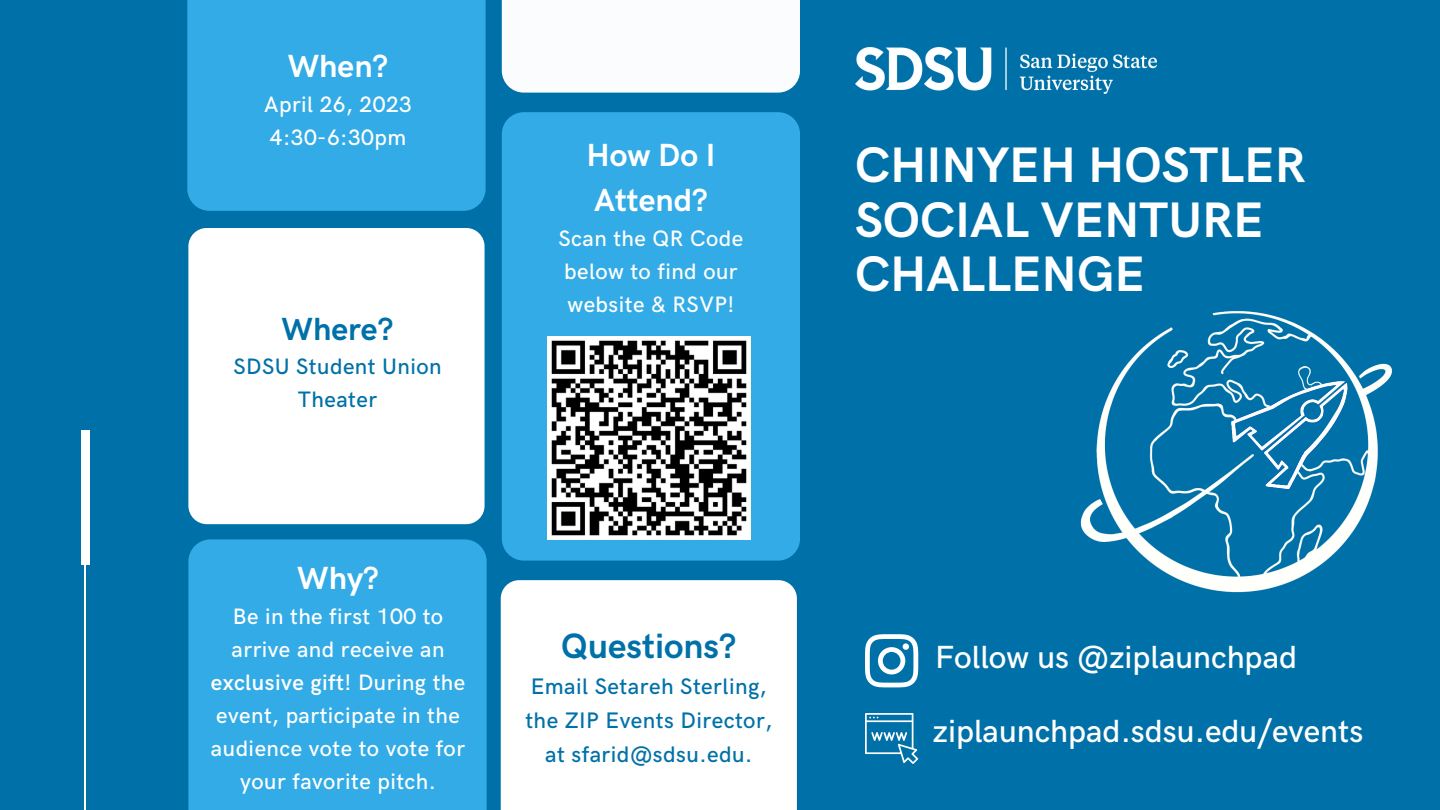
<style>
.page{position:relative;width:1440px;height:810px;background:#0071a8}
.page>*{position:absolute;margin:0;border:0;box-sizing:border-box;transform-origin:0 0}
.t1{font:700 50px/54.8px "HK Grotesk";color:#fff}
.t2{font:700 35.2px "HK Grotesk";color:#0071a8}
.t3{font:500 32.1px "HK Grotesk";color:#fff}
.t4{font:700 32.1px/45px "HK Grotesk";color:#fff}
.t5{font:700 32.1px "HK Grotesk";color:#0071a8}
.t6{font:500 22.5px/33.8px "HK Grotesk";letter-spacing:.02em;color:#0071a8;text-align:center}
.t7{font:500 22.4px/33px "HK Grotesk";letter-spacing:.02em;color:#fff}
.t8{font:500 22.4px/33px "HK Grotesk";letter-spacing:.02em;color:#0071a8;text-align:center}
.s1{font-weight:600}
</style>
<div class="page">
<div style="left:81px;top:430px;width:9px;height:135px;background:#fff"></div>
<hr style="left:85px;top:430px;width:1px;height:380px;background:#fff">
<div style="left:188px;top:539px;width:299px;height:271px;background:#32abe6"></div>
<div style="left:502px;top:0;width:298px;height:92px;background:#fbfcfd"></div>
<div style="left:501px;top:580px;width:296px;height:230px;background:#fff"></div>
<div style="left:187px;top:0;width:298px;height:211px;background:#32abe6"></div>
<svg style="left:865px;top:634px;width:53px;height:53px"></svg>
<div style="left:903px;top:643px;width:6px;height:7px;background:#fff;border-radius:50%"></div>
<svg style="left:865px;top:713px;width:53px;height:51px"></svg>
<div style="left:188px;top:228px;width:297px;height:296px;background:#fff;border-radius:18px"></div>
<img style="left:855px;top:48px;width:302px;height:46px">
<img style="left:1080px;top:311px;width:312px;height:282px">
<div style="left:502px;top:112px;width:298px;height:449px;background:#32abe6;border-radius:22px"></div>
<img style="left:547px;top:336px;width:204px;height:204px">
<h3 class="t4" style="left:288px;top:45px;width:102px">When?</h3>
<p class="t7" style="left:264px;top:88px;width:149px">April 26, 2023<br>4:30-6:30pm</p>
<h3 class="t5" style="left:282px;top:311px;width:113px">Where?</h3>
<p class="t8" style="left:234px;top:351px;width:209px">SDSU Student Union<br>Theater</p>
<h3 class="t4" style="left:586px;top:134px;width:131px">How Do I<br>Attend?</h3>
<p class="t7" style="left:559px;top:223px;width:186px">Scan the QR Code below to find our website &amp; RSVP!</p>
<h3 class="t4" style="left:297px;top:557px;width:83px">Why?</h3>
<p class="t7" style="left:211px;top:600px;width:256px;text-align:center">Be in the first 100 to arrive and receive an <span class="s1">exclusive gift</span>! During the event, participate in the audience vote to vote for your favorite pitch.</p>
<h2 class="t2" style="left:561px;top:626px;width:177px">Questions?</h2>
<p class="t6" style="left:525px;top:670px;width:248px">Email Setareh Sterling, the ZIP Events Director, at sfarid@sdsu.edu.</p>
<h1 class="t1" style="left:855px;top:139px;width:452px">CHINYEH HOSTLER<br>SOCIAL VENTURE<br>CHALLENGE</h1>
<h3 class="t3" style="left:935px;top:639px;width:363px">Follow us @ziplaunchpad</h3>
<h3 class="t3" style="left:933px;top:713px;width:432px">ziplaunchpad.sdsu.edu/events</h3>
</div>
